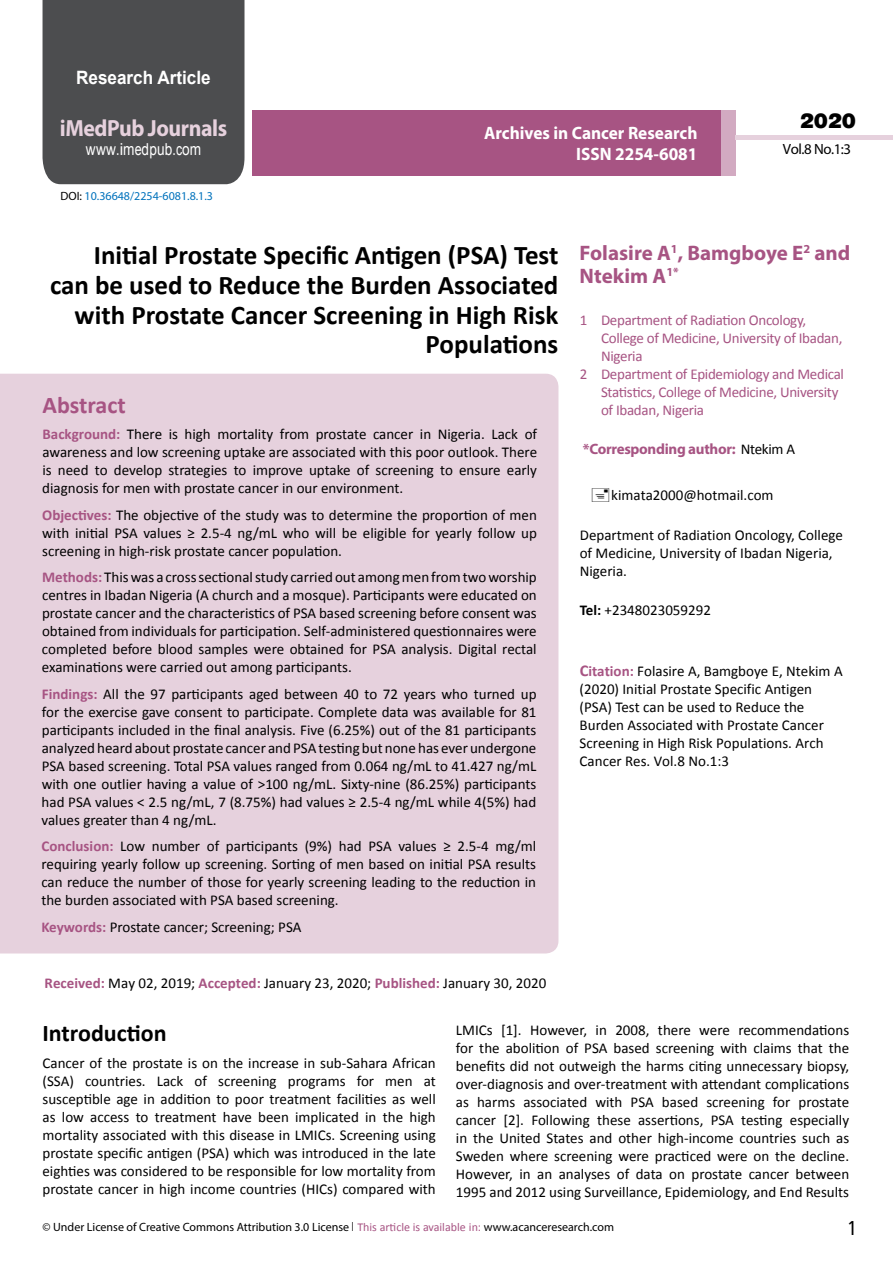
<style>
.page{position:relative;width:893px;height:1263px;background:#fff}
.page>*{position:absolute;margin:0;border:0;box-sizing:border-box;transform-origin:0 0}
.t1{font:700 27px/29.7px "Calibri";color:#000;text-align:right}
.t2{font:25.5px "Tunga";color:#000}
.t3{font:700 24px "Calibri";color:#000}
.t4{font:700 24px "Calibri";color:#a75483}
.t5{font:700 23.4px "Myriad Pro";letter-spacing:-.02em;color:#e6d1dd;scale:.93 1}
.t6{font:22.5px "Helvetica Black cyr Bold";color:#000}
.t7{font:700 21px/23.4px "Myriad Pro";color:#a75483}
.t8{font:700 18.45px "Arial";color:#fff;scale:.93 1}
.t9{font:700 18px/21.6px "Myriad Pro";color:#fff;text-align:right;scale:.96 1}
.t10{font:16.5px "Arial";letter-spacing:.01em;color:#fff;scale:.83 1}
.t11{font:15px/18px "Calibri";color:#000;text-align:justify}
.t12{font:15px "Calibri";letter-spacing:-.02em;color:#a75483}
.t13{font:700 15px "Myriad Pro";letter-spacing:-.02em;color:#a75483}
.t14{font:14.85px "Myriad Pro";color:#000}
.t15{font:12px "Myriad Pro";color:#000}
.t16{font:12px "Myriad Pro";color:#0072bc}
.s1{font-family:"Calibri"}
.s2{color:#000}
.s3{font-weight:700;color:#a75483}
.s4{font-family:"Calibri";font-weight:400;color:#000}
.s5{font-weight:700}
.s6{font-weight:700;font-size:16.5px;color:#a75483}
.s7{font-family:"Tunga"}
.s8{font-family:"Calibri";color:#a75483}
</style>
<div class="page">
<div style="left:43px;top:0;width:201px;height:184px;background:#4c4d4f"></div>
<div style="left:720px;top:110px;width:16px;height:66px;background:#d2aac1"></div>
<div style="left:252px;top:110px;width:469px;height:66px;background:#a75483"></div>
<div style="left:736px;top:135px;width:157px;height:5px;background:#e6d1dd"></div>
<div style="left:0;top:374px;width:558px;height:579px;background:#e6d1dd"></div>
<p class="t8" style="left:76px;top:65px;width:146px">Research Article</p>
<h3 class="t5" style="left:60px;top:113px;width:181px">iMedPub Journals</h3>
<p class="t10" style="left:86px;top:138px;width:140px">www<span class="s1">.</span>imedpub<span class="s1">.</span>com</p>
<p class="t16" style="left:60px;top:188px;width:154px"><span class="s2">DOI:</span> 10.36648/2254-6081.8.1.3</p>
<p class="t9" style="left:484px;top:121px;width:224px">Archives in Cancer Research<br>ISSN 2254-6081</p>
<h3 class="t6" style="left:800px;top:110px;width:58px">2020</h3>
<p class="t14" style="left:783px;top:140px;width:70px">Vol.8 No.1:3</p>
<h1 class="t1" style="left:50px;top:240px;width:510px">Initial Prostate Specific Antigen (PSA) Test can be used to Reduce the Burden Associated with Prostate Cancer Screening in High Risk Populations</h1>
<h3 class="t4" style="left:43px;top:389px;width:85px">Abstract</h3>
<p class="t11" style="left:42px;top:425px;width:496px"><span class="s3">Background:</span> There is high mortality from prostate cancer in Nigeria. Lack of awareness and low screening uptake are associated with this poor outlook. There is need to develop strategies to improve uptake of screening to ensure early diagnosis for men with prostate cancer in our environment.</p>
<p class="t11" style="left:42px;top:506px;width:496px"><span class="s3">Objectives:</span> The objective of the study was to determine the proportion of men with initial PSA values ≥ 2.5-4 ng/mL who will be eligible for yearly follow up screening in high-risk prostate cancer population.</p>
<p class="t11" style="left:42px;top:568px;width:496px"><span class="s3">Methods:</span> This was a cross sectional study carried out among men from two worship centres in Ibadan Nigeria (A church and a mosque). Participants were educated on prostate cancer and the characteristics of PSA based screening before consent was obtained from individuals for participation. Self-administered questionnaires were completed before blood samples were obtained for PSA analysis. Digital rectal examinations were carried out among participants.</p>
<p class="t11" style="left:42px;top:685px;width:496px"><span class="s3">Findings:</span> All the 97 participants aged between 40 to 72 years who turned up for the exercise gave consent to participate. Complete data was available for 81 participants included in the final analysis. Five (6.25%) out of the 81 participants analyzed heard about prostate cancer and PSA testing but none has ever undergone PSA based screening. Total PSA values ranged from 0.064 ng/mL to 41.427 ng/mL with one outlier having a value of &gt;100 ng/mL. Sixty-nine (86.25%) participants had PSA values &lt; 2.5 ng/mL, 7 (8.75%) had values ≥ 2.5-4 ng/mL while 4(5%) had values greater than 4 ng/mL.</p>
<p class="t11" style="left:41px;top:837px;width:496px"><span class="s3">Conclusion:</span> Low number of participants (9%) had PSA values ≥ 2.5-4 mg/ml requiring yearly follow up screening. Sorting of men based on initial PSA results can reduce the number of those for yearly screening leading to the reduction in the burden associated with PSA based screening.</p>
<p class="t11" style="left:41px;top:918px;width:262px"><span class="s3">Keywords:</span> Prostate cancer; Screening; PSA</p>
<p class="t11" style="left:45px;top:974px;width:503px"><span class="s3">Received:</span> May 02, 2019; <span class="s3">Accepted:</span> January 23, 2020; <span class="s3">Published:</span> January 30, 2020</p>
<h3 class="t7" style="left:580px;top:240px;width:272px">Folasire A<sup>1</sup>, Bamgboye E<sup>2</sup> and<br>Ntekim A<sup>1*</sup></h3>
<p class="t12" style="left:580px;top:310px;width:228px">1 Department of Radiation Oncology,</p>
<p class="t12" style="left:601px;top:328px;width:243px">College of Medicine, University of Ibadan,</p>
<p class="t12" style="left:601px;top:346px;width:43px">Nigeria</p>
<p class="t12" style="left:580px;top:364px;width:266px">2 Department of Epidemiology and Medical</p>
<p class="t12" style="left:601px;top:382px;width:239px">Statistics, College of Medicine, University</p>
<p class="t12" style="left:601px;top:400px;width:105px">of Ibadan, Nigeria</p>
<p class="t13" style="left:583px;top:439px;width:214px">*Corresponding author: <span class="s4">Ntekim A</span></p>
<p class="t11" style="left:611px;top:486px;width:164px">kimata2000@hotmail.com</p>
<p class="t11" style="left:580px;top:526px;width:265px;text-align:left">Department of Radiation Oncology, College of Medicine, University of Ibadan Nigeria,<br>Nigeria.</p>
<p class="t11" style="left:580px;top:601px;width:133px"><span class="s5">Tel:</span> +2348023059292</p>
<p class="t11" style="left:580px;top:662px;width:265px;text-align:left"><span class="s6">C</span><span class="s3">itation:</span> Folasire A, Bamgboye E, Ntekim A (2020) Initial Prostate Specific Antigen (PSA) Test can be used to Reduce the Burden Associated with Prostate Cancer Screening in High Risk Populations. Arch Cancer Res. Vol.8 No.1:3</p>
<h3 class="t3" style="left:43px;top:1018px;width:126px">Introduction</h3>
<p class="t11" style="left:43px;top:1054px;width:395px">Cancer of the prostate is on the increase in sub-Sahara African (SSA) countries. Lack of screening programs for men at susceptible age in addition to poor treatment facilities as well as low access to treatment have been implicated in the high mortality associated with this disease in LMICs. Screening using prostate specific antigen (PSA) which was introduced in the late eighties was considered to be responsible for low mortality from prostate cancer in high income countries (HICs) compared with</p>
<p class="t11" style="left:456px;top:1021px;width:395px">LMICs [1]. However, in 2008, there were recommendations for the abolition of PSA based screening with claims that the benefits did not outweigh the harms citing unnecessary biopsy, over-diagnosis and over-treatment with attendant complications as harms associated with PSA based screening for prostate cancer [2]. Following these assertions, PSA testing especially in the United States and other high-income countries such as Sweden where screening were practiced were on the decline.<br>However, in an analyses of data on prostate cancer between 1995 and 2012 using Surveillance, Epidemiology, and End Results</p>
<p class="t15" style="left:43px;top:1219px;width:573px">© Under License of Creative Commons Attribution 3.0 License <span class="s7">|</span> <span class="s8">This article is available in:</span> www.acanceresearch.com</p>
<h2 class="t2" style="left:848px;top:1211px;width:9px">1</h2>
</div>
